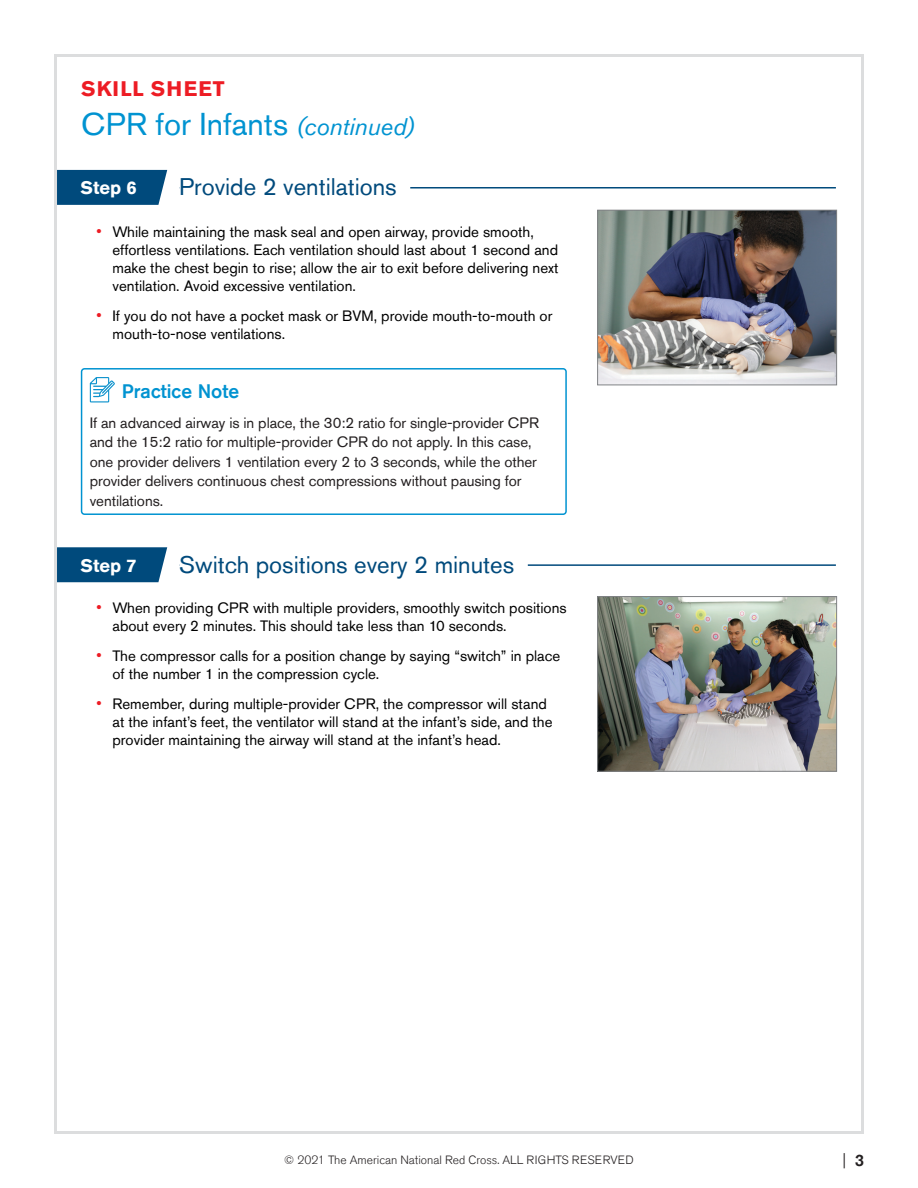
<style>
.page{position:relative;width:918px;height:1188px;background:#fff}
.page>*{position:absolute;margin:0;border:0;box-sizing:border-box;transform-origin:0 0}
.Skill_Header{font:31.5px "Akzidenz Grotesk Std";color:#0093d1}
.Step_Header_01{font:24px "Akzidenz Grotesk Std";color:#004a7c}
.SS_Header{font:700 21px "Akzidenz Grotesk Std";letter-spacing:.065em;color:#ed1c24}
.t1{font:500 19.5px "Akzidenz Grotesk Std";color:#0093d1}
.Step_Number_Header{font:700 18.15px "Akzidenz Grotesk Std";color:#fff}
.t2{font:300 16.5px "Akzidenz Grotesk Std";color:#231f20}
.Bullet{font:15px/18px "Akzidenz Grotesk Std";color:#000}
.t3{font:15px/19.5px "Akzidenz Grotesk Std";letter-spacing:-.005em;color:#231f20}
.t4{font:300 12px "Akzidenz Grotesk Std";color:#231f20}
.s1{font-style:italic;font-size:24px}
.s2{font-family:"Arial";font-size:16.5px;color:#ed1c24}
.s3{font-weight:500}
</style>
<div class="page">
<hr style="left:179px;top:564px;width:657px;height:2px;background:#004a7c">
<div style="left:179px;top:559px;width:349px;height:14px;background:#fff"></div>
<img style="left:599px;top:598px;width:236px;height:172px">
<div style="left:597px;top:596px;width:240px;height:176px;border:1px solid #808285"></div>
<svg style="left:57px;top:547px;width:110px;height:35px;background:#0b5281"></svg>
<svg style="left:90px;top:377px;width:25px;height:26px"></svg>
<div style="left:81px;top:368px;width:486px;height:147px;border:2px solid #0093d1;border-radius:3px"></div>
<hr style="left:179px;top:187px;width:657px;height:2px;background:#004a7c">
<div style="left:179px;top:182px;width:231px;height:13px;background:#fff"></div>
<img style="left:599px;top:212px;width:236px;height:171px">
<div style="left:597px;top:210px;width:240px;height:175px;border:1px solid #808285"></div>
<div style="left:57px;top:170px;width:110px;height:35px;background:#004a7c"></div>
<h1 class="SS_Header" style="left:81px;top:77px;width:145px">SKILL SHEET</h1>
<h1 class="Skill_Header" style="left:81px;top:106px;width:335px">CPR for Infants <span class="s1">(continued)</span></h1>
<h2 class="Step_Header_01" style="left:179px;top:173px;width:219px">Provide 2 ventilations</h2>
<p class="Bullet" style="left:112px;top:222px;width:448px;text-indent:-16px"><span class="s2">•</span> While maintaining the mask seal and open airway, provide smooth, effortless ventilations. Each ventilation should last about 1 second and make the chest begin to rise; allow the air to exit before delivering next ventilation. Avoid excessive ventilation.</p>
<p class="Bullet" style="left:112px;top:306px;width:441px;text-indent:-16px"><span class="s2">•</span> If you do not have a pocket mask or BVM, provide mouth-to-mouth or mouth-to-nose ventilations.</p>
<h2 class="Step_Number_Header" style="left:81px;top:177px;width:58px">Step 6</h2>
<h3 class="t1" style="left:122px;top:379px;width:119px">Practice Note</h3>
<p class="t3" style="left:90px;top:413px;width:451px">If an advanced airway is in place, the 30:2 ratio for single-provider CPR and the 15:2 ratio for multiple-provider CPR do not apply. In this case, one provider delivers 1 ventilation every 2 to 3 seconds, while the other provider delivers continuous chest compressions without pausing for ventilations.</p>
<h2 class="Step_Header_01" style="left:179px;top:550px;width:337px">Switch positions every 2 minutes</h2>
<p class="Bullet" style="left:112px;top:599px;width:456px;text-indent:-16px"><span class="s2">•</span> When providing CPR with multiple providers, smoothly switch positions about every 2 minutes. This should take less than 10 seconds.</p>
<p class="Bullet" style="left:112px;top:647px;width:449px;text-indent:-16px"><span class="s2">•</span> The compressor calls for a position change by saying “switch” in place of the number 1 in the compression cycle.</p>
<p class="Bullet" style="left:112px;top:695px;width:442px;text-indent:-16px"><span class="s2">•</span> Remember, during multiple-provider CPR, the compressor will stand at the infant’s feet, the ventilator will stand at the infant’s side, and the provider maintaining the airway will stand at the infant’s head.</p>
<h2 class="Step_Number_Header" style="left:81px;top:555px;width:58px">Step 7</h2>
<p class="t4" style="left:284px;top:1153px;width:351px">© 2021 The American National Red Cross. ALL RIGHTS RESERVED</p>
<p class="t2" style="left:842px;top:1151px;width:23px">| <span class="s3">3</span></p>
</div>
